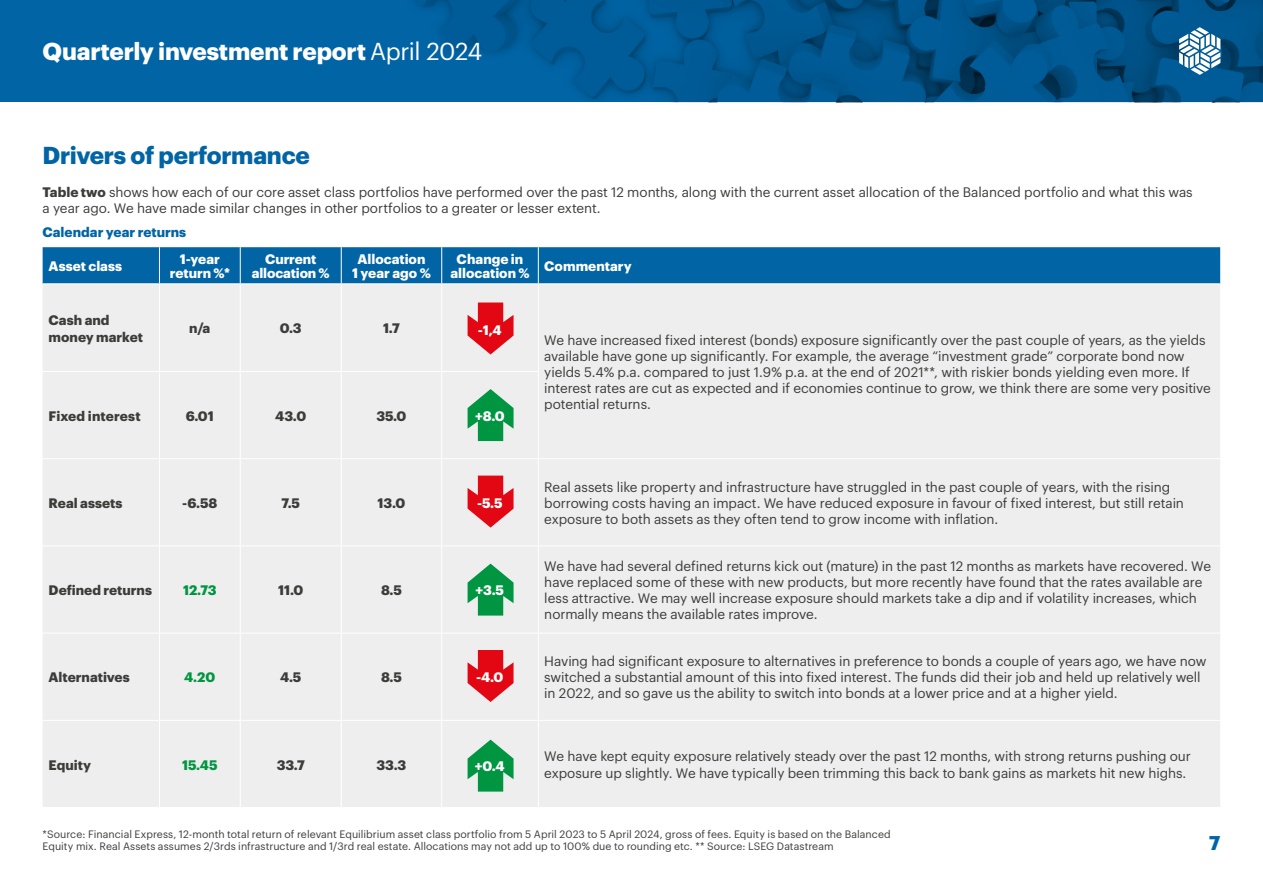
<style>
.page{position:relative;width:1263px;height:893px;background:#fff}
.page>*{position:absolute;margin:0;border:0;box-sizing:border-box;transform-origin:0 0}
.t1{font:700 24px "Graphik";letter-spacing:-.01em;color:#fff}
.t2{font:700 24px "Graphik";letter-spacing:-.01em;color:#0064a5}
.t3{font:700 19.5px "Graphik";color:#0064a5}
.t4{font:13.5px/16.2px "Graphik";letter-spacing:-.005em;color:#3c3c3b}
.t5{font:700 13.5px/16.2px "Graphik";color:#3c3c3b}
.t6{font:700 13.5px/13.5px "Graphik";color:#fff;text-align:center}
.t7{font:700 13.5px "Graphik";color:#0064a5}
.t8{font:700 13.5px "Graphik";color:#009641}
.t9{font:10.5px/12.6px "Graphik";letter-spacing:.005em;color:#3c3c3b}
.s1{font-weight:400}
.s2{font-weight:700}
</style>
<div class="page">
<svg style="left:0;top:0;width:1263px;height:102px;background:#005a95"></svg>
<svg style="left:1179px;top:27px;width:41px;height:48px"></svg>
<div style="left:43px;top:247px;width:1177px;height:36px;background:#0064a5"></div>
<div style="left:43px;top:284px;width:1177px;height:523px;background:#eee"></div>
<hr style="left:43px;top:371px;width:116px;height:1px;background:#fff">
<hr style="left:159px;top:371px;width:81px;height:1px;background:#fff">
<hr style="left:240px;top:371px;width:101px;height:1px;background:#fff">
<hr style="left:341px;top:371px;width:101px;height:1px;background:#fff">
<hr style="left:442px;top:371px;width:97px;height:1px;background:#fff">
<hr style="left:43px;top:458px;width:116px;height:1px;background:#fff">
<hr style="left:159px;top:458px;width:81px;height:1px;background:#fff">
<hr style="left:240px;top:458px;width:101px;height:1px;background:#fff">
<hr style="left:341px;top:458px;width:101px;height:1px;background:#fff">
<hr style="left:442px;top:458px;width:96px;height:1px;background:#fff">
<hr style="left:538px;top:458px;width:682px;height:1px;background:#fff">
<hr style="left:43px;top:545px;width:116px;height:1px;background:#fff">
<hr style="left:442px;top:545px;width:96px;height:1px;background:#fff">
<hr style="left:538px;top:545px;width:682px;height:1px;background:#fff">
<hr style="left:43px;top:633px;width:116px;height:1px;background:#fff">
<hr style="left:159px;top:633px;width:81px;height:1px;background:#fff">
<hr style="left:240px;top:633px;width:101px;height:1px;background:#fff">
<hr style="left:341px;top:633px;width:101px;height:1px;background:#fff">
<hr style="left:442px;top:633px;width:96px;height:1px;background:#fff">
<hr style="left:538px;top:633px;width:682px;height:1px;background:#fff">
<hr style="left:43px;top:720px;width:116px;height:1px;background:#fff">
<hr style="left:159px;top:720px;width:81px;height:1px;background:#fff">
<hr style="left:240px;top:720px;width:101px;height:1px;background:#fff">
<hr style="left:341px;top:720px;width:101px;height:1px;background:#fff">
<hr style="left:442px;top:720px;width:96px;height:1px;background:#fff">
<hr style="left:538px;top:720px;width:682px;height:1px;background:#fff">
<hr style="left:159px;top:247px;width:1px;height:36px;background:#fff">
<hr style="left:240px;top:247px;width:1px;height:36px;background:#fff">
<hr style="left:341px;top:247px;width:1px;height:36px;background:#fff">
<hr style="left:441px;top:247px;width:1px;height:36px;background:#fff">
<hr style="left:538px;top:247px;width:1px;height:36px;background:#fff">
<hr style="left:159px;top:284px;width:1px;height:87px;background:#fff">
<hr style="left:240px;top:284px;width:1px;height:87px;background:#fff">
<hr style="left:341px;top:284px;width:1px;height:87px;background:#fff">
<hr style="left:441px;top:284px;width:1px;height:87px;background:#fff">
<hr style="left:538px;top:284px;width:1px;height:87px;background:#fff">
<hr style="left:159px;top:372px;width:1px;height:86px;background:#fff">
<hr style="left:240px;top:372px;width:1px;height:86px;background:#fff">
<hr style="left:341px;top:372px;width:1px;height:86px;background:#fff">
<hr style="left:441px;top:372px;width:1px;height:86px;background:#fff">
<hr style="left:538px;top:372px;width:1px;height:86px;background:#fff">
<hr style="left:159px;top:459px;width:1px;height:86px;background:#fff">
<hr style="left:240px;top:459px;width:1px;height:86px;background:#fff">
<hr style="left:341px;top:459px;width:1px;height:86px;background:#fff">
<hr style="left:441px;top:459px;width:1px;height:86px;background:#fff">
<hr style="left:538px;top:459px;width:1px;height:86px;background:#fff">
<hr style="left:159px;top:546px;width:1px;height:87px;background:#fff">
<hr style="left:240px;top:546px;width:1px;height:87px;background:#fff">
<hr style="left:341px;top:546px;width:1px;height:87px;background:#fff">
<hr style="left:441px;top:546px;width:1px;height:87px;background:#fff">
<hr style="left:538px;top:546px;width:1px;height:87px;background:#fff">
<hr style="left:159px;top:633px;width:1px;height:87px;background:#fff">
<hr style="left:240px;top:633px;width:1px;height:87px;background:#fff">
<hr style="left:341px;top:633px;width:1px;height:87px;background:#fff">
<hr style="left:441px;top:633px;width:1px;height:87px;background:#fff">
<hr style="left:538px;top:633px;width:1px;height:87px;background:#fff">
<hr style="left:159px;top:721px;width:1px;height:86px;background:#fff">
<hr style="left:240px;top:721px;width:1px;height:86px;background:#fff">
<hr style="left:341px;top:721px;width:1px;height:86px;background:#fff">
<hr style="left:441px;top:721px;width:1px;height:86px;background:#fff">
<hr style="left:538px;top:721px;width:1px;height:86px;background:#fff">
<hr style="left:159px;top:545px;width:81px;height:1px;background:#fff">
<hr style="left:240px;top:545px;width:101px;height:1px;background:#fff">
<hr style="left:341px;top:545px;width:101px;height:1px;background:#fff">
<svg style="left:468px;top:389px;width:45px;height:52px;background:#4ab177"></svg>
<svg style="left:468px;top:564px;width:45px;height:52px;background:#4ab177"></svg>
<svg style="left:468px;top:740px;width:45px;height:52px;background:#4ab177"></svg>
<svg style="left:468px;top:476px;width:45px;height:52px;background:#e64f58"></svg>
<svg style="left:468px;top:302px;width:45px;height:52px;background:#e64e57"></svg>
<svg style="left:468px;top:650px;width:45px;height:52px;background:#e64e57"></svg>
<h1 class="t1" style="left:43px;top:33px;width:441px">Quarterly investment report <span class="s1">April 2024</span></h1>
<h1 class="t2" style="left:43px;top:137px;width:269px">Drivers of performance</h1>
<p class="t4" style="left:43px;top:183px;width:1152px"><span class="s2">Table two</span> shows how each of our core asset class portfolios have performed over the past 12 months, along with the current asset allocation of the Balanced portfolio and what this was a year ago. We have made similar changes in other portfolios to a greater or lesser extent.</p>
<p class="t7" style="left:42px;top:222px;width:145px">Calendar year returns</p>
<p class="t6" style="left:49px;top:258px;width:75px">Asset class</p>
<p class="t6" style="left:170px;top:251px;width:62px">1-year return %*</p>
<p class="t6" style="left:252px;top:251px;width:79px">Current allocation %</p>
<p class="t6" style="left:352px;top:251px;width:80px">Allocation<br>1 year ago %</p>
<p class="t6" style="left:450px;top:251px;width:81px">Change in allocation %</p>
<p class="t6" style="left:544px;top:258px;width:89px">Commentary</p>
<p class="t5" style="left:49px;top:311px;width:96px">Cash and money market</p>
<p class="t5" style="left:189px;top:319px;width:23px">n/a</p>
<p class="t5" style="left:280px;top:319px;width:23px">0.3</p>
<p class="t5" style="left:383px;top:319px;width:18px">1.7</p>
<p class="t6" style="left:478px;top:322px;width:25px">-1,4</p>
<p class="t4" style="left:544px;top:330px;width:668px">We have increased fixed interest (bonds) exposure significantly over the past couple of years, as the yields available have gone up significantly. For example, the average “investment grade” corporate bond now yields 5.4% p.a. compared to just 1.9% p.a. at the end of 2021**, with riskier bonds yielding even more. If interest rates are cut as expected and if economies continue to grow, we think there are some very positive potential returns.</p>
<p class="t5" style="left:49px;top:406px;width:94px">Fixed interest</p>
<p class="t5" style="left:186px;top:406px;width:30px">6.01</p>
<p class="t5" style="left:275px;top:406px;width:32px">43.0</p>
<p class="t5" style="left:376px;top:406px;width:32px">35.0</p>
<p class="t6" style="left:475px;top:408px;width:31px">+8.0</p>
<p class="t5" style="left:49px;top:494px;width:75px">Real assets</p>
<p class="t5" style="left:182px;top:494px;width:37px">-6.58</p>
<p class="t5" style="left:281px;top:494px;width:20px">7.5</p>
<p class="t5" style="left:378px;top:494px;width:29px">13.0</p>
<p class="t6" style="left:477px;top:495px;width:27px">-5.5</p>
<p class="t4" style="left:544px;top:477px;width:641px">Real assets like property and infrastructure have struggled in the past couple of years, with the rising borrowing costs having an impact. We have reduced exposure in favour of fixed interest, but still retain exposure to both assets as they often tend to grow income with inflation.</p>
<p class="t5" style="left:49px;top:581px;width:105px">Defined returns</p>
<p class="t8" style="left:183px;top:580px;width:35px">12.73</p>
<p class="t5" style="left:278px;top:581px;width:27px">11.0</p>
<p class="t5" style="left:381px;top:581px;width:22px">8.5</p>
<p class="t6" style="left:476px;top:582px;width:30px">+3.5</p>
<p class="t4" style="left:544px;top:557px;width:668px">We have had several defined returns kick out (mature) in the past 12 months as markets have recovered. We have replaced some of these with new products, but more recently have found that the rates available are less attractive. We may well increase exposure should markets take a dip and if volatility increases, which normally means the available rates improve.</p>
<p class="t5" style="left:49px;top:668px;width:83px">Alternatives</p>
<p class="t8" style="left:184px;top:667px;width:33px">4.20</p>
<p class="t5" style="left:280px;top:668px;width:23px">4.5</p>
<p class="t5" style="left:381px;top:668px;width:22px">8.5</p>
<p class="t6" style="left:476px;top:669px;width:29px">-4.0</p>
<p class="t4" style="left:544px;top:652px;width:664px">Having had significant exposure to alternatives in preference to bonds a couple of years ago, we have now switched a substantial amount of this into fixed interest. The funds did their job and held up relatively well in 2022, and so gave us the ability to switch into bonds at a lower price and at a higher yield.</p>
<p class="t5" style="left:49px;top:755px;width:44px">Equity</p>
<p class="t8" style="left:182px;top:754px;width:37px">15.45</p>
<p class="t5" style="left:277px;top:755px;width:30px">33.7</p>
<p class="t5" style="left:377px;top:755px;width:31px">33.3</p>
<p class="t4" style="left:544px;top:747px;width:648px">We have kept equity exposure relatively steady over the past 12 months, with strong returns pushing our exposure up slightly. We have typically been trimming this back to bank gains as markets hit new highs.</p>
<p class="t6" style="left:475px;top:758px;width:31px">+0.4</p>
<p class="t9" style="left:43px;top:827px;width:850px">*Source: Financial Express, 12-month total return of relevant Equilibrium asset class portfolio from 5 April 2023 to 5 April 2024, gross of fees. Equity is based on the Balanced<br>Equity mix. Real Assets assumes 2/3rds infrastructure and 1/3rd real estate. Allocations may not add up to 100% due to rounding etc. ** Source: LSEG Datastream</p>
<h2 class="t3" style="left:1209px;top:828px;width:13px">7</h2>
</div>
